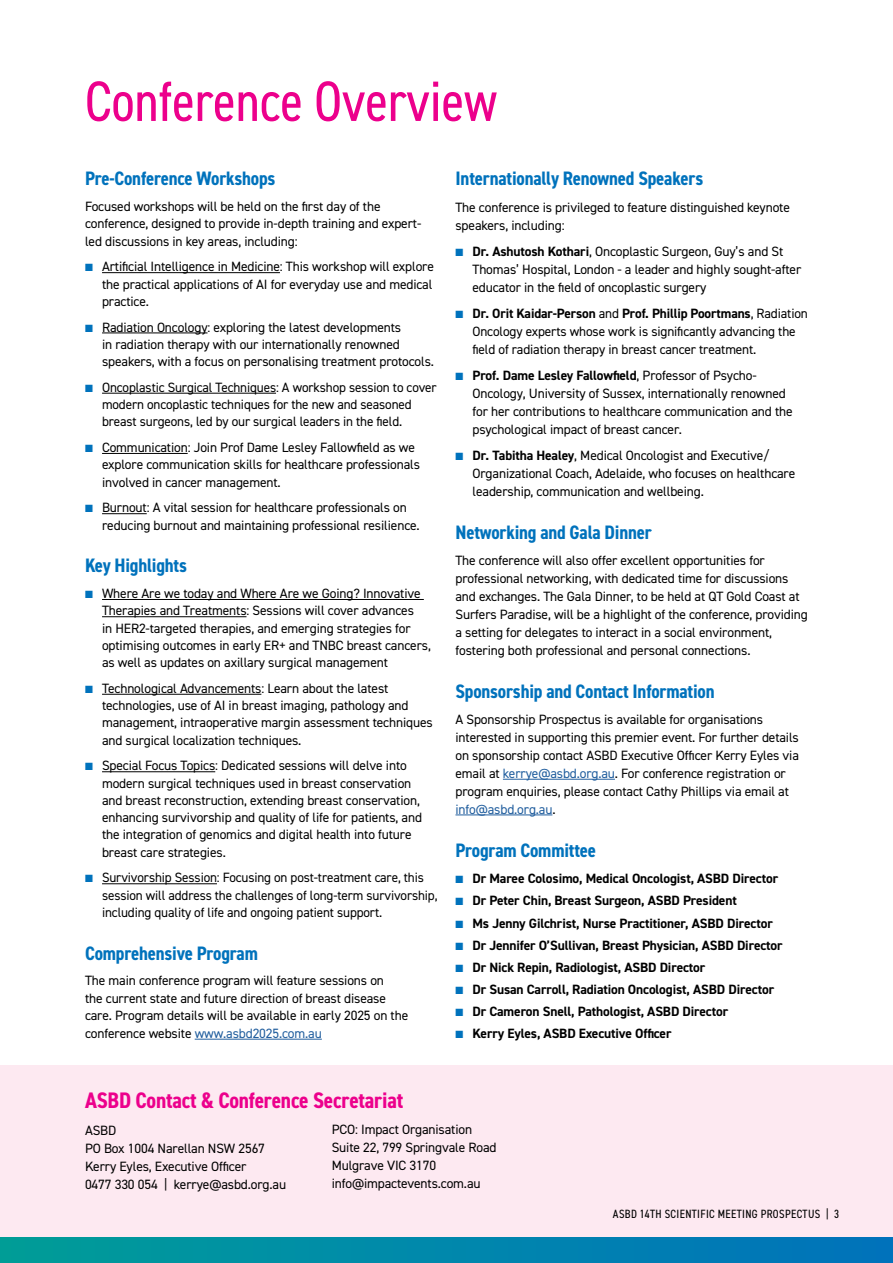
<style>
.page{position:relative;width:893px;height:1263px;background:#fff}
.page>*{position:absolute;margin:0;border:0;box-sizing:border-box;transform-origin:0 0}
.t1{font:condensed 57px "DIN2014";color:#ec008c}
.t2{font:700 condensed 22.5px "DIN2014";letter-spacing:-.01em;color:#ec008c}
.t3{font:700 condensed 19.5px "DIN2014";letter-spacing:-.01em;color:#0072bc}
.t4{font:13.5px/17.2px "DIN2014";letter-spacing:-.01em;color:#000}
.t5{font:700 13.5px "DIN2014";letter-spacing:-.01em;color:#000}
.t6{font:condensed 12px "DIN2014";letter-spacing:.03em;color:#000}
.s1{color:#0072bc}
.s2{color:#215e9e}
.s3{font-weight:700}
</style>
<div class="page">
<div style="left:0;top:1065px;width:893px;height:185px;background:#fde9f1"></div>
<div style="left:0;top:1237px;width:893px;height:26px;background:linear-gradient(to right,#009d98,#0072bc)"></div>
<hr style="left:102px;top:272px;width:178px;height:1px;background:#000">
<hr style="left:102px;top:333px;width:106px;height:1px;background:#000">
<hr style="left:102px;top:393px;width:174px;height:1px;background:#000">
<hr style="left:102px;top:453px;width:86px;height:1px;background:#000">
<hr style="left:102px;top:513px;width:45px;height:1px;background:#000">
<hr style="left:102px;top:599px;width:322px;height:1px;background:#000">
<hr style="left:102px;top:616px;width:144px;height:1px;background:#000">
<hr style="left:102px;top:694px;width:159px;height:1px;background:#000">
<hr style="left:102px;top:771px;width:113px;height:1px;background:#000">
<hr style="left:102px;top:883px;width:115px;height:1px;background:#000">
<hr style="left:195px;top:1039px;width:127px;height:1px;background:#215e9e">
<hr style="left:503px;top:779px;width:112px;height:1px;background:#215e9e">
<hr style="left:455px;top:814px;width:97px;height:1px;background:#215e9e">
<h1 class="t1" style="left:85px;top:63px;width:414px">Conference Overview</h1>
<h3 class="t3" style="left:85px;top:166px;width:192px">Pre-Conference Workshops</h3>
<p class="t4" style="left:85px;top:197px;width:338px">Focused workshops will be held on the first day of the conference, designed to provide in-depth training and expert&shy;led discussions in key areas, including:</p>
<p class="t4" style="left:102px;top:258px;width:334px;text-align:justify;text-indent:-17px"><span class="s1">■</span> Artificial Intelligence in Medicine: This workshop will explore the practical applications of AI for everyday use and medical practice.</p>
<p class="t4" style="left:102px;top:318px;width:334px;text-indent:-17px"><span class="s1">■</span> Radiation Oncology: exploring the latest developments<br>in radiation therapy with our internationally renowned speakers, with a focus on personalising treatment protocols.</p>
<p class="t4" style="left:102px;top:378px;width:336px;text-indent:-17px"><span class="s1">■</span> Oncoplastic Surgical Techniques: A workshop session to cover modern oncoplastic techniques for the new and seasoned breast surgeons, led by our surgical leaders in the field.</p>
<p class="t4" style="left:102px;top:439px;width:320px;text-indent:-17px"><span class="s1">■</span> Communication: Join Prof Dame Lesley Fallowfield as we explore communication skills for healthcare professionals involved in cancer management.</p>
<p class="t4" style="left:102px;top:499px;width:319px;text-indent:-17px"><span class="s1">■</span> Burnout: A vital session for healthcare professionals on reducing burnout and maintaining professional resilience.</p>
<h3 class="t3" style="left:85px;top:553px;width:103px">Key Highlights</h3>
<p class="t4" style="left:102px;top:585px;width:330px;text-indent:-17px"><span class="s1">■</span> Where Are we today and Where Are we Going? Innovative Therapies and Treatments: Sessions will cover advances<br>in HER2-targeted therapies, and emerging strategies for optimising outcomes in early ER+ and TNBC breast cancers, as well as updates on axillary surgical management</p>
<p class="t4" style="left:102px;top:679px;width:332px;text-indent:-17px"><span class="s1">■</span> Technological Advancements: Learn about the latest technologies, use of AI in breast imaging, pathology and management, intraoperative margin assessment techniques and surgical localization techniques.</p>
<p class="t4" style="left:102px;top:757px;width:322px;text-indent:-17px"><span class="s1">■</span> Special Focus Topics: Dedicated sessions will delve into modern surgical techniques used in breast conservation and breast reconstruction, extending breast conservation, enhancing survivorship and quality of life for patients, and the integration of genomics and digital health into future breast care strategies.</p>
<p class="t4" style="left:102px;top:869px;width:337px;text-indent:-17px"><span class="s1">■</span> Survivorship Session: Focusing on post-treatment care, this session will address the challenges of long-term survivorship, including quality of life and ongoing patient support.</p>
<h3 class="t3" style="left:85px;top:940px;width:174px">Comprehensive Program</h3>
<p class="t4" style="left:85px;top:972px;width:325px">The main conference program will feature sessions on<br>the current state and future direction of breast disease care. Program details will be available in early 2025 on the conference website <span class="s2">www.asbd2025.com.au</span></p>
<h3 class="t3" style="left:455px;top:166px;width:249px">Internationally Renowned Speakers</h3>
<p class="t4" style="left:455px;top:198px;width:336px;line-height:17.9px">The conference is privileged to feature distinguished keynote speakers, including:</p>
<p class="t4" style="left:472px;top:242px;width:330px;line-height:17.9px;text-indent:-17px"><span class="s1">■</span> <span class="s3">Dr. Ashutosh Kothari</span>, Oncoplastic Surgeon, Guy’s and St<br>Thomas’ Hospital, London - a leader and highly sought-after educator in the field of oncoplastic surgery</p>
<p class="t4" style="left:472px;top:304px;width:337px;line-height:17.9px;text-indent:-17px"><span class="s1">■</span> <span class="s3">Dr. Orit Kaidar-Person</span> and <span class="s3">Prof. Phillip Poortmans</span>, Radiation<br>Oncology experts whose work is significantly advancing the field of radiation therapy in breast cancer treatment.</p>
<p class="t4" style="left:472px;top:366px;width:322px;line-height:17.9px;text-indent:-17px"><span class="s1">■</span> <span class="s3">Prof. Dame Lesley Fallowfield</span>, Professor of Psycho-Oncology, University of Sussex, internationally renowned for her contributions to healthcare communication and the psychological impact of breast cancer.</p>
<p class="t4" style="left:472px;top:446px;width:324px;line-height:17.9px;text-indent:-17px"><span class="s1">■</span> <span class="s3">Dr. Tabitha Healey</span>, Medical Oncologist and Executive/<br>Organizational Coach, Adelaide, who focuses on healthcare leadership, communication and wellbeing.</p>
<h3 class="t3" style="left:455px;top:519px;width:198px">Networking and Gala Dinner</h3>
<p class="t4" style="left:455px;top:551px;width:354px;line-height:17.9px">The conference will also offer excellent opportunities for professional networking, with dedicated time for discussions and exchanges. The Gala Dinner, to be held at QT Gold Coast at Surfers Paradise, will be a highlight of the conference, providing a setting for delegates to interact in a social environment, fostering both professional and personal connections.</p>
<h3 class="t3" style="left:455px;top:678px;width:261px">Sponsorship and Contact Information</h3>
<p class="t4" style="left:455px;top:710px;width:345px;line-height:17.9px">A Sponsorship Prospectus is available for organisations interested in supporting this premier event. For further details on sponsorship contact ASBD Executive Officer Kerry Eyles via email at <span class="s2">kerrye@asbd.org.au</span>. For conference registration or program enquiries, please contact Cathy Phillips via email at <span class="s2">info@asbd.org.au</span>.</p>
<h3 class="t3" style="left:455px;top:837px;width:142px">Program Committee</h3>
<p class="t5" style="left:455px;top:870px;width:324px"><span class="s1">■</span> Dr Maree Colosimo, Medical Oncologist, ASBD Director</p>
<p class="t5" style="left:455px;top:892px;width:283px"><span class="s1">■</span> Dr Peter Chin, Breast Surgeon, ASBD President</p>
<p class="t5" style="left:455px;top:914px;width:319px"><span class="s1">■</span> Ms Jenny Gilchrist, Nurse Practitioner, ASBD Director</p>
<p class="t5" style="left:455px;top:936px;width:329px"><span class="s1">■</span> Dr Jennifer O’Sullivan, Breast Physician, ASBD Director</p>
<p class="t5" style="left:455px;top:958px;width:251px"><span class="s1">■</span> Dr Nick Repin, Radiologist, ASBD Director</p>
<p class="t5" style="left:455px;top:980px;width:320px"><span class="s1">■</span> Dr Susan Carroll, Radiation Oncologist, ASBD Director</p>
<p class="t5" style="left:455px;top:1002px;width:274px"><span class="s1">■</span> Dr Cameron Snell, Pathologist, ASBD Director</p>
<p class="t5" style="left:455px;top:1024px;width:218px"><span class="s1">■</span> Kerry Eyles, ASBD Executive Officer</p>
<h2 class="t2" style="left:85px;top:1085px;width:320px">ASBD Contact &amp; Conference Secretariat</h2>
<p class="t4" style="left:85px;top:1121px;width:203px;line-height:18px">ASBD<br>PO Box 1004 Narellan NSW 2567<br>Kerry Eyles, Executive Officer<br>0477 330 054 | kerrye@asbd.org.au</p>
<p class="t4" style="left:332px;top:1120px;width:166px;line-height:18px">PCO: Impact Organisation<br>Suite 22, 799 Springvale Road<br>Mulgrave VIC 3170 info@impactevents.com.au</p>
<p class="t6" style="left:613px;top:1206px;width:228px">ASBD 14TH SCIENTIFIC MEETING PROSPECTUS | 3</p>
</div>
